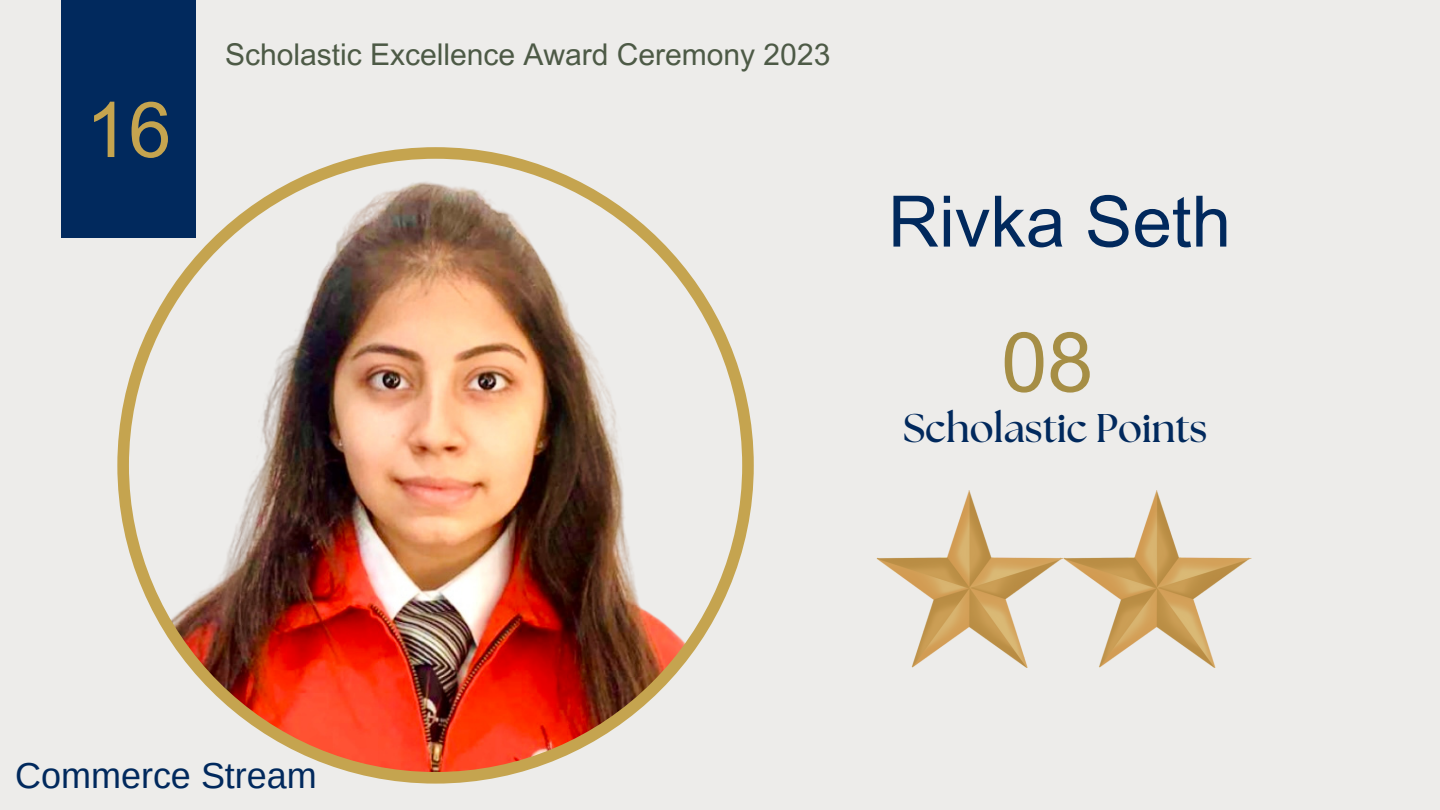
<style>
.page{position:relative;width:1440px;height:810px;background:#edecea}
.page>*{position:absolute;margin:0;border:0;box-sizing:border-box;transform-origin:0 0}
.t1{font:83px "Arial MT Pro";color:#a68e45}
.t2{font:77px "Arial MT Pro";color:#c5a44f}
.t3{font:71px "Arial MT Pro";color:#01295d}
.t4{font:700 40px "The Seasons";color:#01295d}
.t5{font:36px "Arimo";color:#01295d}
.t6{font:30px "Arial MT Pro";color:#4d5a46}
</style>
<div class="page">
<div style="left:61px;top:0;width:135px;height:237px;background:#01295d"></div>
<img style="left:876px;top:490px;width:375px;height:177px">
<img style="left:117px;top:147px;width:637px;height:637px">
<p class="t2" style="left:86px;top:101px;width:87px">16</p>
<p class="t6" style="left:225px;top:43px;width:607px">Scholastic Excellence Award Ceremony 2023</p>
<p class="t3" style="left:888px;top:195px;width:345px">Rivka Seth</p>
<p class="t1" style="left:1001px;top:331px;width:94px">08</p>
<p class="t4" style="left:903px;top:410px;width:306px">Scholastic Points</p>
<p class="t5" style="left:15px;top:756px;width:303px">Commerce Stream</p>
</div>
